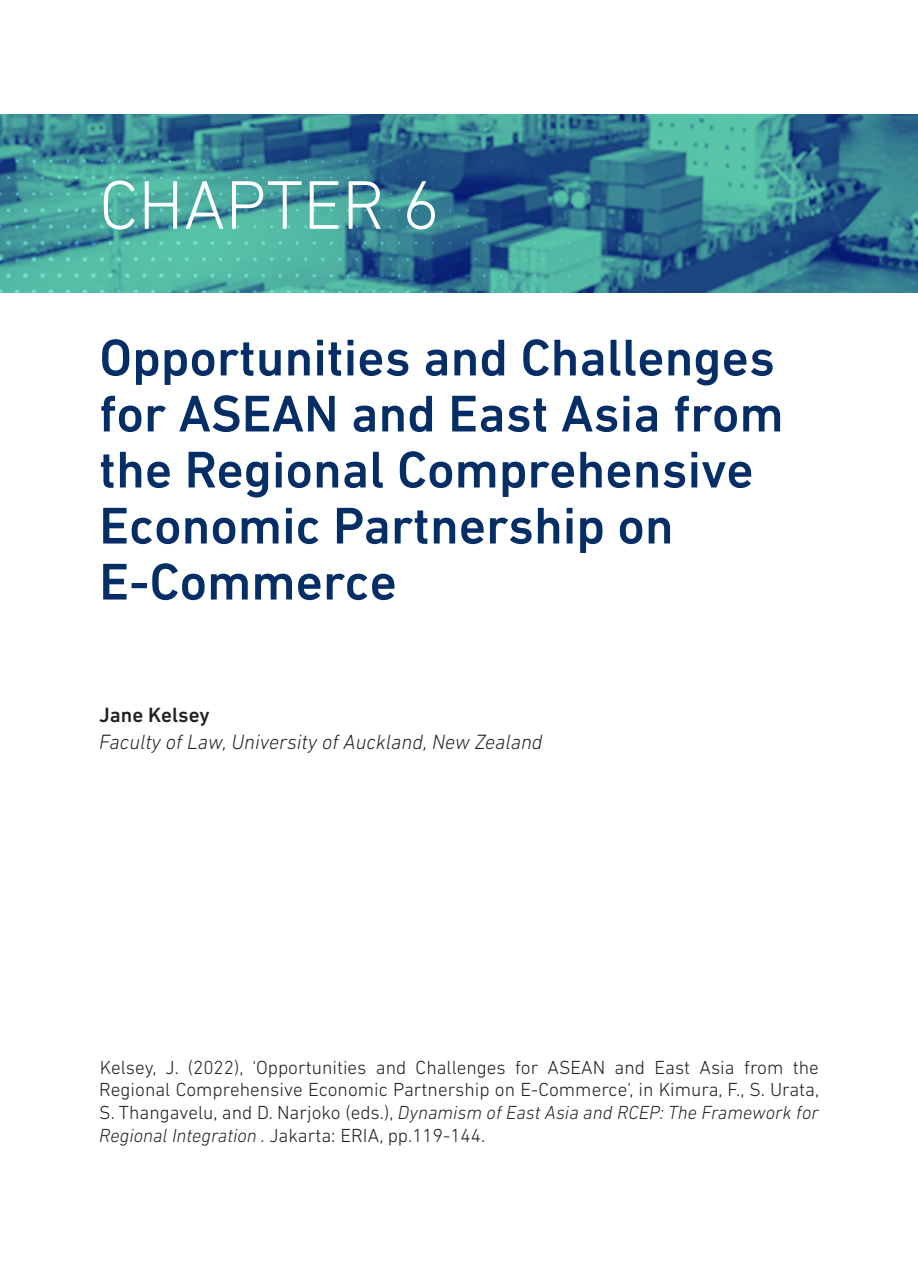
<style>
.page{position:relative;width:918px;height:1265px;background:#fff}
.page>*{position:absolute;margin:0;border:0;box-sizing:border-box;transform-origin:0 0}
.t1{font:300 70px "DIN Next LT Pro";color:#fff}
.t2{font:500 52.5px/56px "DIN Next LT Pro";color:#052e66}
.t3{font:italic 300 21px "DIN Next LT Pro";color:#231f20}
.t4{font:500 21px "DIN Next LT Pro";color:#231f20}
.t5{font:300 19.25px/22.8px "DIN Next LT Pro";color:#231f20;text-align:justify}
.s1{font-style:italic}
</style>
<div class="page">
<img style="left:0;top:114px;width:918px;height:179px">
<h1 class="t1" style="left:99px;top:165px;width:342px">CHAPTER 6</h1>
<h2 class="t2" style="left:99px;top:329px;width:686px">Opportunities and Challenges for ASEAN and East Asia from the Regional Comprehensive<br>Economic Partnership on<br>E-Commerce</h2>
<p class="t4" style="left:99px;top:703px;width:112px">Jane Kelsey</p>
<p class="t3" style="left:99px;top:730px;width:445px">Faculty of Law, University of Auckland, New Zealand</p>
<p class="t5" style="left:99px;top:1055px;width:721px">Kelsey, J. (2022), 'Opportunities and Challenges for ASEAN and East Asia from the Regional Comprehensive Economic Partnership on E-Commerce', in Kimura, F., S. Urata, S. Thangavelu, and D. Narjoko (eds.), <span class="s1">Dynamism of East Asia and RCEP: The Framework for Regional Integration .</span> Jakarta: ERIA, pp.119-144.</p>
</div>
